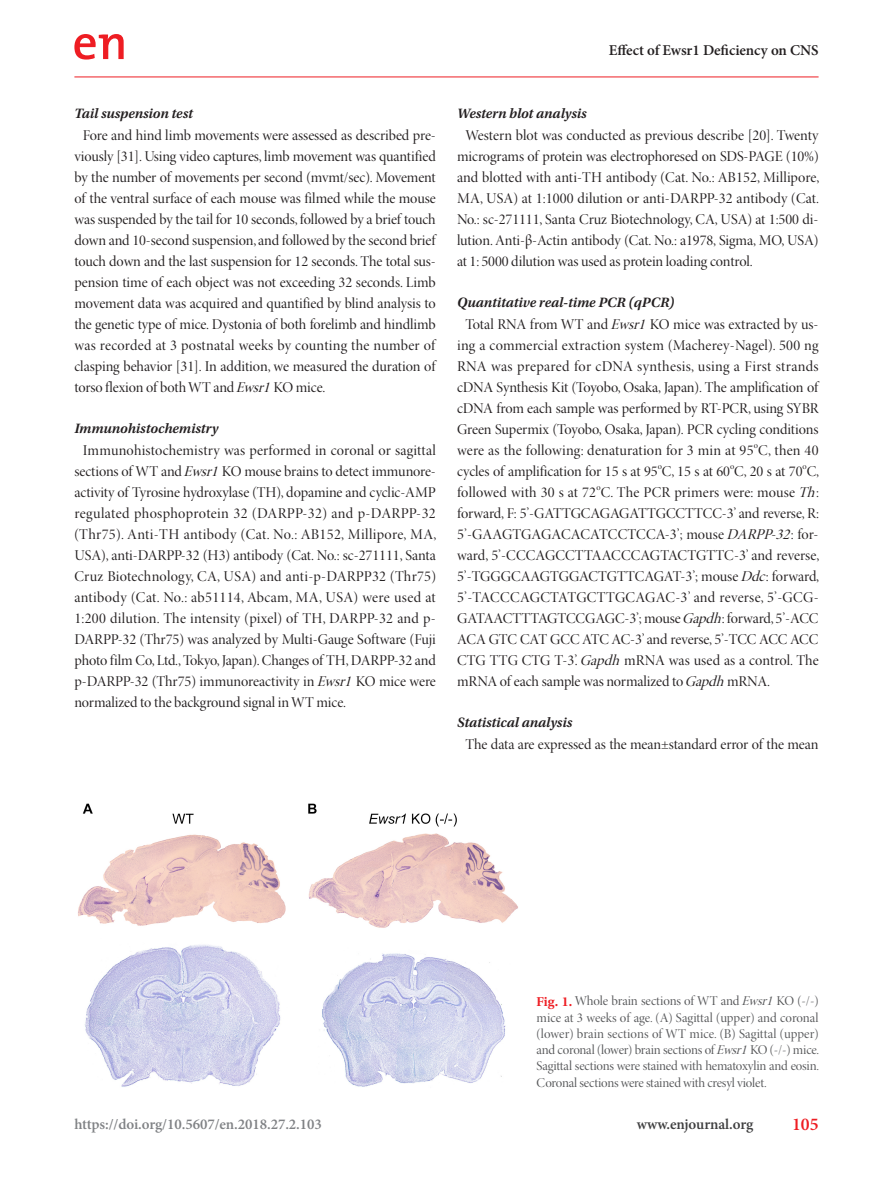
<style>
.page{position:relative;width:893px;height:1191px;background:#fff}
.page>*{position:absolute;margin:0;border:0;box-sizing:border-box;transform-origin:0 0}
.t1{font:600 18px "Minion Pro";color:#ee1d23}
.t2{font:15px/21px "Minion Pro Disp";letter-spacing:-.005em;color:#231f20;text-align:justify}
.t3{font:600 15px "Minion Pro";letter-spacing:-.005em;color:#808285}
.t4{font:600 15px "Minion Pro";letter-spacing:-.005em;color:#231f20}
.t5{font:600 15px "Minion Pro";letter-spacing:-.005em;color:#3e3e3f}
.t6{font:italic 600 14.25px "Utopia Std";letter-spacing:-.005em;color:#231f20}
.t7{font:13.5px/16.2px "Minion Pro Disp";letter-spacing:-.015em;color:#57585a;text-align:justify}
.t8{font:8.7px "Minion Pro Disp";color:#231f20}
.s1{font-style:italic}
.s2{font-family:"Utopia Std";font-weight:600;color:#ee1d23}
</style>
<div class="page">
<hr style="left:74px;top:77px;width:745px;height:1px;background:#ee1d23">
<svg style="left:74px;top:34px;width:50px;height:26px"></svg>
<img style="left:78px;top:803px;width:440px;height:284px">
<p class="t6" style="left:74px;top:105px;width:120px">Tail suspension test</p>
<p class="t2" style="left:74px;top:125px;width:363px;text-indent:9px">Fore and hind limb movements were assessed as described pre&shy;viously [31]. Using video captures, limb movement was quantified by the number of movements per second (mvmt/sec). Movement of the ventral surface of each mouse was filmed while the mouse was suspended by the tail for 10 seconds, followed by a brief touch down and 10-second suspension, and followed by the second brief touch down and the last suspension for 12 seconds. The total sus&shy;pension time of each object was not exceeding 32 seconds. Limb movement data was acquired and quantified by blind analysis to the genetic type of mice. Dystonia of both forelimb and hindlimb was recorded at 3 postnatal weeks by counting the number of clasping behavior [31]. In addition, we measured the duration of torso flexion of both WT and <span class="s1">Ewsr1</span>KO mice.</p>
<p class="t6" style="left:74px;top:420px;width:145px">Immunohistochemistry</p>
<p class="t2" style="left:74px;top:440px;width:364px;text-indent:9px">Immunohistochemistry was performed in coronal or sagittal sections of WT and <span class="s1">Ewsr1</span>KO mouse brains to detect immunore&shy;activity of Tyrosine hydroxylase (TH), dopamine and cyclic-AMP regulated phosphoprotein 32 (DARPP-32) and p-DARPP-32 (Thr75). Anti-TH antibody (Cat. No.: AB152, Millipore, MA, USA), anti-DARPP-32 (H3) antibody (Cat. No.: sc-271111, Santa Cruz Biotechnology, CA, USA) and anti-p-DARPP32 (Thr75) antibody (Cat. No.: ab51114, Abcam, MA, USA) were used at 1:200 dilution. The intensity (pixel) of TH, DARPP-32 and p-DARPP-32 (Thr75) was analyzed by Multi-Gauge Software (Fuji photo film Co, Ltd., Tokyo, Japan). Changes of TH, DARPP-32 and p-DARPP-32 (Thr75) immunoreactivity in <span class="s1">Ewsr1</span>KO mice were normalized to the background signal in WT mice.</p>
<p class="t4" style="left:609px;top:40px;width:211px">Effect of Ewsr1 Deficiency on CNS</p>
<p class="t6" style="left:457px;top:105px;width:131px">Western blot analysis</p>
<p class="t2" style="left:457px;top:125px;width:364px;text-indent:9px">Western blot was conducted as previous describe [20]. Twenty micrograms of protein was electrophoresed on SDS-PAGE (10%) and blotted with anti-TH antibody (Cat. No.: AB152, Millipore, MA, USA) at 1:1000 dilution or anti-DARPP-32 antibody (Cat.<br>No.: sc-271111, Santa Cruz Biotechnology, CA, USA) at 1:500 di&shy;lution. Anti-β-Actin antibody (Cat. No.: a1978, Sigma, MO, USA) at 1: 5000 dilution was used as protein loading control.</p>
<p class="t6" style="left:457px;top:294px;width:219px">Quantitative real-time PCR (qPCR)</p>
<p class="t2" style="left:457px;top:314px;width:363px;text-align:center">Total RNA from WT and <span class="s1">Ewsr1</span>KO mice was extracted by us&shy;ing a commercial extraction system (Macherey-Nagel). 500 ng RNA was prepared for cDNA synthesis, using a First strands cDNA Synthesis Kit (Toyobo, Osaka, Japan). The amplification of cDNA from each sample was performed by RT-PCR, using SYBR Green Supermix (Toyobo, Osaka, Japan). PCR cycling conditions were as the following: denaturation for 3 min at 95 C, then 40</p>
<p class="t8" style="left:754px;top:440px;width:6px">o</p>
<p class="t2" style="left:457px;top:461px;width:364px">cycles of amplification for 15 s at 95 C, 15 s at 60 C, 20 s at 70 C,</p>
<p class="t8" style="left:658px;top:461px;width:6px">o</p>
<p class="t8" style="left:730px;top:461px;width:6px">o</p>
<p class="t8" style="left:802px;top:461px;width:6px">o</p>
<p class="t2" style="left:457px;top:482px;width:364px">followed with 30 s at 72 C. The PCR primers were: mouse <span class="s1">Th</span>:</p>
<p class="t8" style="left:596px;top:482px;width:6px">o</p>
<p class="t2" style="left:457px;top:503px;width:364px">forward, F: 5’-GATTGCAGAGATTGCCTTCC-3’ and reverse, R:<br>5’-GAAGTGAGACACATCCTCCA-3’; mouse <span class="s1">DARPP-32</span>: for&shy;ward, 5’-CCCAGCCTTAACCCAGTACTGTTC-3’ and reverse, 5’-TGGGCAAGTGGACTGTTCAGAT-3’; mouse <span class="s1">Ddc</span>: forward, 5’-TACCCAGCTATGCTTGCAGAC-3’ and reverse, 5’-GCG-GATAACTTTAGTCCGAGC-3’; mouse <span class="s1">Gapdh</span>: forward, 5’-ACC ACA GTC CAT GCC ATC AC-3’ and reverse, 5’-TCC ACC ACC CTG TTG CTG T-3’. <span class="s1">Gapdh</span> mRNA was used as a control. The mRNA of each sample was normalized to <span class="s1">Gapdh</span> mRNA.</p>
<p class="t6" style="left:457px;top:714px;width:117px">Statistical analysis</p>
<p class="t2" style="left:466px;top:734px;width:354px">The data are expressed as the mean±standard error of the mean</p>
<p class="t7" style="left:537px;top:993px;width:284px"><span class="s2">Fig. 1.</span> Whole brain sections of WT and <span class="s1">Ewsr1</span>KO (-/-) mice at 3 weeks of age. (A) Sagittal (upper) and coronal (lower) brain sections of WT mice. (B) Sagittal (upper) and coronal (lower) brain sections of <span class="s1">Ewsr1</span> KO (-/-) mice.<br>Sagittal sections were stained with hematoxylin and eosin.<br>Coronal sections were stained with cresyl violet.</p>
<p class="t3" style="left:74px;top:1114px;width:249px">https://doi.org/10.5607/en.2018.27.2.103</p>
<p class="t5" style="left:637px;top:1114px;width:118px">www.enjournal.org</p>
<p class="t1" style="left:792px;top:1112px;width:28px">105</p>
</div>
